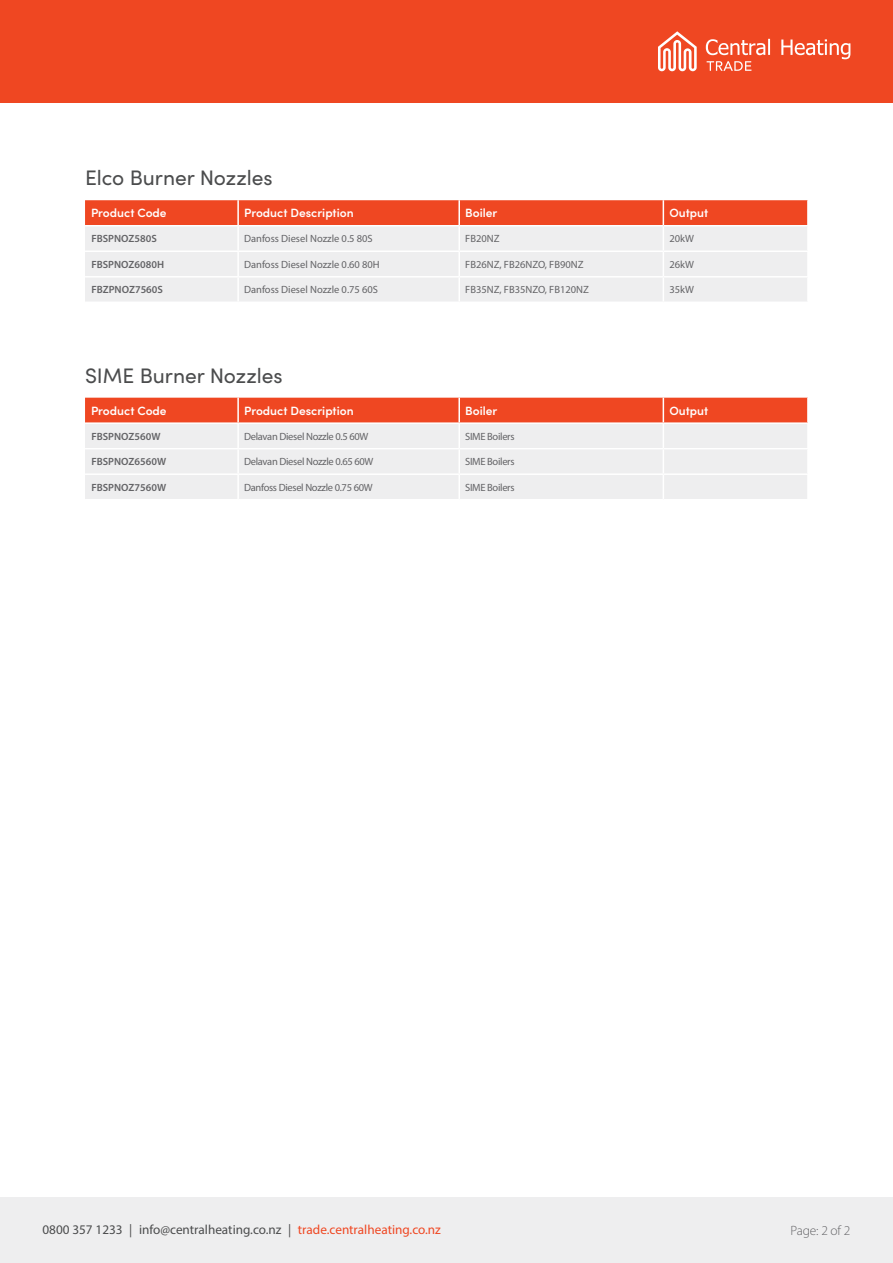
<style>
.page{position:relative;width:893px;height:1263px;background:#fff}
.page>*{position:absolute;margin:0;border:0;box-sizing:border-box;transform-origin:0 0}
.Heading_3{font:21px "Sofia Pro";color:#4b4c4d}
.t1{font:300 13.5px "Myriad Pro";letter-spacing:-.01em;color:#636366}
.t2{font:13.2px "Myriad Pro";color:#4b4c4d}
.Table___Heading{font:600 12px "Sofia Pro";color:#fff}
.t3{font:10.5px "Myriad Pro";color:#636366}
.t4{font:10.5px "Myriad Pro";letter-spacing:-.03em;color:#636366}
.Table___Body{font:600 10.5px "Myriad Pro";color:#636366}
.s1{color:#ef4722}
</style>
<div class="page">
<div style="left:0;top:0;width:893px;height:103px;background:#ef4722"></div>
<svg style="left:658px;top:31px;width:39px;height:40px"></svg>
<svg style="left:706px;top:39px;width:144px;height:32px"></svg>
<div style="left:0;top:1197px;width:893px;height:66px;background:#eeeeef"></div>
<svg style="left:85px;top:200px;width:723px;height:101px;background:#efc6bd"></svg>
<hr style="left:807px;top:278px;width:2px;height:24px;background:#fff">
<svg style="left:85px;top:398px;width:723px;height:101px;background:#efc6be"></svg>
<hr style="left:807px;top:475px;width:2px;height:24px;background:#fff">
<p class="Heading_3" style="left:85px;top:163px;width:189px">Elco Burner Nozzles</p>
<p class="Table___Heading" style="left:91px;top:204px;width:77px">Product Code</p>
<p class="Table___Heading" style="left:244px;top:204px;width:111px">Product Description</p>
<p class="Table___Heading" style="left:465px;top:204px;width:34px">Boiler</p>
<p class="Table___Heading" style="left:669px;top:204px;width:40px">Output</p>
<p class="Table___Body" style="left:91px;top:232px;width:67px">FBSPNOZ580S</p>
<p class="t3" style="left:244px;top:232px;width:130px">Danfoss Diesel Nozzle 0.5 80S</p>
<p class="t3" style="left:465px;top:232px;width:36px">FB20NZ</p>
<p class="t3" style="left:669px;top:232px;width:26px">20kW</p>
<p class="Table___Body" style="left:91px;top:258px;width:74px">FBSPNOZ6080H</p>
<p class="t3" style="left:244px;top:258px;width:137px">Danfoss Diesel Nozzle 0.60 80H</p>
<p class="t3" style="left:465px;top:258px;width:120px">FB26NZ, FB26NZO, FB90NZ</p>
<p class="t3" style="left:669px;top:258px;width:26px">26kW</p>
<p class="Table___Body" style="left:91px;top:283px;width:73px">FBZPNOZ7560S</p>
<p class="t3" style="left:244px;top:283px;width:136px">Danfoss Diesel Nozzle 0.75 60S</p>
<p class="t3" style="left:465px;top:283px;width:125px">FB35NZ, FB35NZO, FB120NZ</p>
<p class="t3" style="left:669px;top:283px;width:26px">35kW</p>
<p class="Heading_3" style="left:85px;top:360px;width:199px">SIME Burner Nozzles</p>
<p class="Table___Heading" style="left:91px;top:401px;width:77px">Product Code</p>
<p class="Table___Heading" style="left:244px;top:401px;width:111px">Product Description</p>
<p class="Table___Heading" style="left:465px;top:401px;width:34px">Boiler</p>
<p class="Table___Heading" style="left:669px;top:401px;width:40px">Output</p>
<p class="Table___Body" style="left:91px;top:430px;width:71px">FBSPNOZ560W</p>
<p class="t4" style="left:244px;top:430px;width:126px">Delavan Diesel Nozzle 0.5 60W</p>
<p class="t4" style="left:465px;top:430px;width:51px">SIME Boilers</p>
<p class="Table___Body" style="left:91px;top:455px;width:76px">FBSPNOZ6560W</p>
<p class="t4" style="left:244px;top:455px;width:131px">Delavan Diesel Nozzle 0.65 60W</p>
<p class="t4" style="left:465px;top:455px;width:51px">SIME Boilers</p>
<p class="Table___Body" style="left:91px;top:481px;width:76px">FBSPNOZ7560W</p>
<p class="t4" style="left:244px;top:481px;width:130px">Danfoss Diesel Nozzle 0.75 60W</p>
<p class="t4" style="left:465px;top:481px;width:51px">SIME Boilers</p>
<p class="t2" style="left:43px;top:1221px;width:400px">0800 357 1233 | info@centralheating.co.nz | <span class="s1">trade.centralheating.co.nz</span></p>
<p class="t1" style="left:790px;top:1222px;width:62px">Page: 2 of 2</p>
</div>
